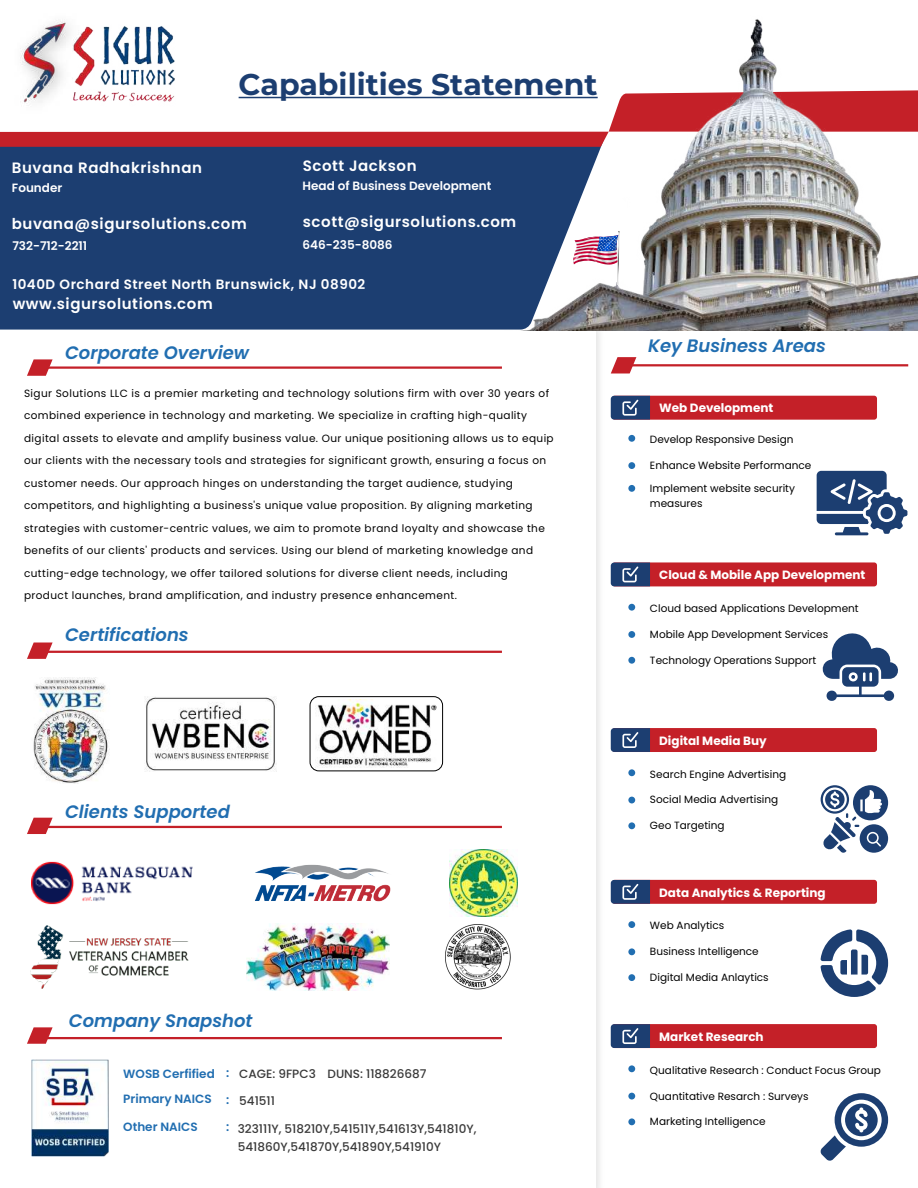
<style>
.page{position:relative;width:918px;height:1188px;background:#fff}
.page>*{position:absolute;margin:0;border:0;box-sizing:border-box;transform-origin:0 0}
.t1{font:700 30px "Montserrat";color:#1c3e71}
.t2{font:italic 600 18px "Poppins";color:#216eb1}
.t3{font:600 15px "Poppins";letter-spacing:.04em;color:#fff}
.t4{font:600 13.5px "Poppins";letter-spacing:.04em;color:#fff}
.t5{font:500 12px/18px "Poppins";color:#3a3a3a}
.t6{font:700 12px "Poppins";color:#fff}
.t7{font:600 12px "Poppins";color:#fff}
.t8{font:600 12px/25.5px "Poppins";color:#216eb1}
.t9{font:10.5px/22.5px "Poppins";letter-spacing:.04em;color:#000}
.t10{font:10.5px/23px "Poppins";color:#000}
</style>
<div class="page">
<img style="left:521px;top:19px;width:397px;height:312px">
<div style="left:612px;top:396px;width:265px;height:24px;background:#c42028;border-radius:3px"></div>
<svg style="left:611px;top:396px;width:39px;height:24px"></svg>
<div style="left:628px;top:435px;width:7px;height:7px;background:#216eb1;border-radius:50%"></div>
<div style="left:628px;top:462px;width:7px;height:7px;background:#216eb1;border-radius:50%"></div>
<div style="left:628px;top:485px;width:7px;height:7px;background:#216eb1;border-radius:50%"></div>
<svg style="left:817px;top:471px;width:90px;height:64px"></svg>
<div style="left:612px;top:562px;width:265px;height:24px;background:#c42028;border-radius:3px"></div>
<svg style="left:611px;top:563px;width:39px;height:23px"></svg>
<div style="left:628px;top:604px;width:7px;height:7px;background:#216eb1;border-radius:50%"></div>
<div style="left:628px;top:631px;width:7px;height:7px;background:#216eb1;border-radius:50%"></div>
<div style="left:628px;top:657px;width:7px;height:7px;background:#216eb1;border-radius:50%"></div>
<svg style="left:822px;top:633px;width:76px;height:68px"></svg>
<div style="left:612px;top:728px;width:265px;height:24px;background:#c42028;border-radius:3px"></div>
<svg style="left:611px;top:728px;width:39px;height:24px"></svg>
<div style="left:628px;top:769px;width:7px;height:7px;background:#216eb1;border-radius:50%"></div>
<div style="left:628px;top:797px;width:7px;height:6px;background:#216eb1;border-radius:50%"></div>
<div style="left:628px;top:822px;width:7px;height:7px;background:#216eb1;border-radius:50%"></div>
<svg style="left:821px;top:785px;width:67px;height:68px"></svg>
<div style="left:612px;top:880px;width:265px;height:24px;background:#c42028;border-radius:3px"></div>
<svg style="left:611px;top:880px;width:39px;height:24px"></svg>
<div style="left:628px;top:921px;width:7px;height:7px;background:#216eb1;border-radius:50%"></div>
<div style="left:628px;top:948px;width:7px;height:7px;background:#216eb1;border-radius:50%"></div>
<div style="left:628px;top:974px;width:7px;height:7px;background:#216eb1;border-radius:50%"></div>
<svg style="left:820px;top:929px;width:68px;height:68px"></svg>
<div style="left:612px;top:1024px;width:265px;height:24px;background:#c42028;border-radius:3px"></div>
<svg style="left:611px;top:1024px;width:39px;height:24px"></svg>
<div style="left:628px;top:1065px;width:7px;height:7px;background:#216eb1;border-radius:50%"></div>
<div style="left:628px;top:1093px;width:7px;height:7px;background:#216eb1;border-radius:50%"></div>
<div style="left:628px;top:1118px;width:7px;height:7px;background:#216eb1;border-radius:50%"></div>
<svg style="left:820px;top:1093px;width:68px;height:68px"></svg>
<svg style="left:27px;top:359px;width:26px;height:17px"></svg>
<hr style="left:41px;top:651px;width:461px;height:2px;background:#c42028">
<hr style="left:41px;top:826px;width:461px;height:2px;background:#c42028">
<hr style="left:41px;top:1037px;width:461px;height:2px;background:#c42028">
<hr style="left:40px;top:366px;width:462px;height:3px;background:#c42028">
<svg style="left:611px;top:357px;width:25px;height:16px"></svg>
<hr style="left:624px;top:364px;width:284px;height:2px;background:#c42028">
<svg style="left:27px;top:643px;width:26px;height:16px"></svg>
<img style="left:33px;top:677px;width:77px;height:107px">
<img style="left:145px;top:697px;width:132px;height:74px">
<img style="left:315px;top:700px;width:122px;height:68px">
<div style="left:310px;top:696px;width:133px;height:75px;border:1px solid #000;border-radius:9px"></div>
<svg style="left:27px;top:818px;width:26px;height:16px"></svg>
<img style="left:31px;top:861px;width:162px;height:44px">
<img style="left:255px;top:864px;width:136px;height:38px">
<img style="left:450px;top:849px;width:67px;height:68px">
<img style="left:31px;top:925px;width:158px;height:64px">
<img style="left:445px;top:924px;width:66px;height:66px">
<img style="left:246px;top:923px;width:143px;height:68px">
<div style="left:0;top:147px;width:604px;height:183px;background:#1c3e71"></div>
<svg style="left:0;top:90px;width:918px;height:57px"></svg>
<svg style="left:27px;top:1027px;width:26px;height:17px"></svg>
<img style="left:31px;top:1060px;width:77px;height:96px">
<svg style="left:573px;top:190px;width:54px;height:95px"></svg>
<img style="left:14px;top:20px;width:169px;height:93px">
<h1 class="t1" style="left:239px;top:62px;width:361px">Capabilities Statement</h1>
<h3 class="t3" style="left:12px;top:159px;width:192px">Buvana Radhakrishnan</h3>
<h3 class="t3" style="left:303px;top:157px;width:115px">Scott Jackson</h3>
<p class="t7" style="left:12px;top:181px;width:52px">Founder</p>
<p class="t7" style="left:303px;top:179px;width:190px">Head of Business Development</p>
<h3 class="t3" style="left:12px;top:215px;width:236px">buvana@sigursolutions.com</h3>
<p class="t7" style="left:12px;top:239px;width:76px">732-712-2211</p>
<p class="t7" style="left:303px;top:238px;width:91px">646-235-8086</p>
<h3 class="t3" style="left:303px;top:213px;width:215px">scott@sigursolutions.com</h3>
<p class="t4" style="left:12px;top:276px;width:354px">1040D Orchard Street North Brunswick, NJ 08902</p>
<h3 class="t3" style="left:13px;top:295px;width:202px">www.sigursolutions.com</h3>
<h2 class="t2" style="left:65px;top:343px;width:186px">Corporate Overview</h2>
<p class="t9" style="left:24px;top:382px;width:531px">Sigur Solutions LLC is a premier marketing and technology solutions firm with over 30 years of combined experience in technology and marketing. We specialize in crafting high-quality digital assets to elevate and amplify business value. Our unique positioning allows us to equip our clients with the necessary tools and strategies for significant growth, ensuring a focus on customer needs. Our approach hinges on understanding the target audience, studying competitors, and highlighting a business's unique value proposition. By aligning marketing strategies with customer-centric values, we aim to promote brand loyalty and showcase the benefits of our clients' products and services. Using our blend of marketing knowledge and cutting-edge technology, we offer tailored solutions for diverse client needs, including product launches, brand amplification, and industry presence enhancement.</p>
<h2 class="t2" style="left:65px;top:624px;width:125px">Certifications</h2>
<h2 class="t2" style="left:65px;top:801px;width:166px">Clients Supported</h2>
<h2 class="t2" style="left:69px;top:1011px;width:185px">Company Snapshot</h2>
<p class="t8" style="left:123px;top:1061px;width:93px">WOSB Cerfified<br>Primary NAICS</p>
<p class="t5" style="left:239px;top:1064px;width:78px">CAGE: 9FPC3</p>
<p class="t8" style="left:226px;top:1060px;width:5px">:</p>
<p class="t5" style="left:328px;top:1064px;width:101px">DUNS: 118826687</p>
<p class="t8" style="left:226px;top:1087px;width:5px">:</p>
<p class="t8" style="left:226px;top:1114px;width:5px">:</p>
<p class="t5" style="left:239px;top:1091px;width:37px">541511</p>
<p class="t8" style="left:123px;top:1114px;width:76px">Other NAICS</p>
<p class="t5" style="left:238px;top:1120px;width:240px">323111Y, 518210Y,541511Y,541613Y,541810Y,<br>541860Y,541870Y,541890Y,541910Y</p>
<h2 class="t2" style="left:648px;top:335px;width:179px">Key Business Areas</h2>
<p class="t6" style="left:659px;top:401px;width:116px">Web Development</p>
<p class="t10" style="left:650px;top:428px;width:145px">Develop Responsive Design</p>
<p class="t10" style="left:650px;top:454px;width:163px">Enhance Website Performance<br>Implement website security</p>
<p class="t10" style="left:650px;top:492px;width:54px">measures</p>
<p class="t6" style="left:659px;top:568px;width:208px">Cloud &amp; Mobile App Development</p>
<p class="t10" style="left:650px;top:597px;width:210px">Cloud based Applications Development</p>
<p class="t10" style="left:650px;top:623px;width:180px">Mobile App Development Services</p>
<p class="t10" style="left:650px;top:649px;width:168px">Technology Operations Support</p>
<p class="t6" style="left:659px;top:734px;width:109px">Digital Media Buy</p>
<p class="t10" style="left:650px;top:763px;width:138px">Search Engine Advertising</p>
<p class="t10" style="left:650px;top:788px;width:130px">Social Media Advertising</p>
<p class="t10" style="left:650px;top:814px;width:76px">Geo Targeting</p>
<p class="t6" style="left:659px;top:886px;width:168px">Data Analytics &amp; Reporting</p>
<p class="t10" style="left:650px;top:914px;width:76px">Web Analytics</p>
<p class="t10" style="left:650px;top:940px;width:110px">Business Intelligence</p>
<p class="t10" style="left:650px;top:966px;width:120px">Digital Media Anlaytics</p>
<p class="t6" style="left:659px;top:1030px;width:106px">Market Research</p>
<p class="t10" style="left:650px;top:1059px;width:233px">Qualitative Research : Conduct Focus Group</p>
<p class="t10" style="left:650px;top:1084px;width:160px">Quantitative Resarch : Surveys</p>
<p class="t10" style="left:650px;top:1110px;width:117px">Marketing Intelligence</p>
</div>
